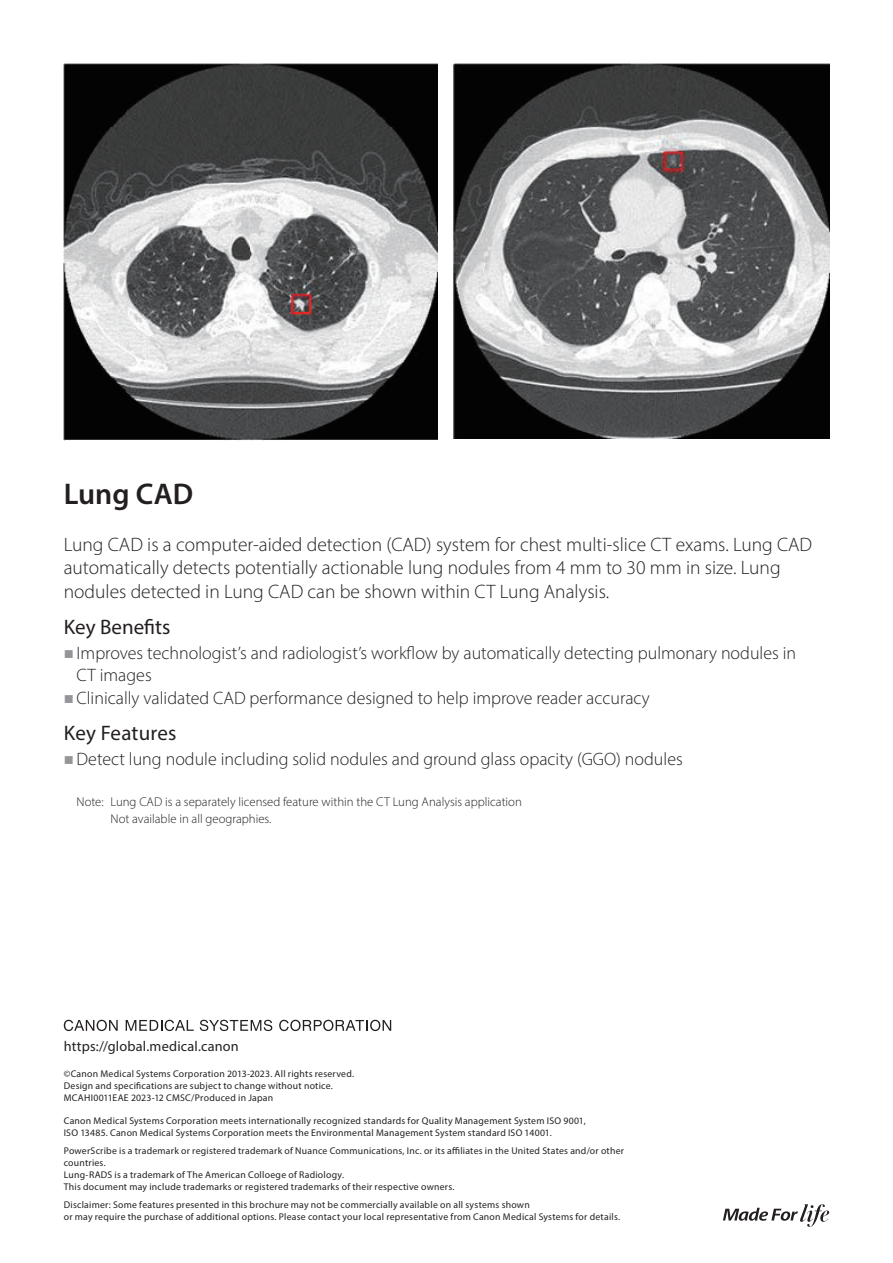
<style>
.page{position:relative;width:893px;height:1263px;background:#fff}
.page>*{position:absolute;margin:0;border:0;box-sizing:border-box;transform-origin:0 0}
.t1{font:600 30px "Myriad Pro";color:#231f20}
.t2{font:21px "Myriad Pro";color:#231f20}
.t3{font:300 19.5px/23.4px "Myriad Pro";color:#231f20}
.t4{font:300 18px/21.6px "Myriad Pro";color:#231f20}
.t5{font:14.25px "Myriad Pro";letter-spacing:.015em;color:#231f20}
.t6{font:300 12.75px/16.5px "Myriad Pro";color:#231f20}
.t7{font:9.75px/12px "Myriad Pro";letter-spacing:.025em;color:#231f20}
.s1{color:#939598}
</style>
<div class="page">
<svg style="left:723px;top:1204px;width:106px;height:23px"></svg>
<img style="left:64px;top:64px;width:374px;height:376px">
<img style="left:453px;top:64px;width:376px;height:375px">
<svg style="left:64px;top:1020px;width:54px;height:11px"></svg>
<svg style="left:126px;top:1020px;width:68px;height:11px"></svg>
<svg style="left:200px;top:1020px;width:72px;height:11px"></svg>
<svg style="left:279px;top:1020px;width:112px;height:11px"></svg>
<h1 class="t1" style="left:64px;top:475px;width:131px">Lung CAD</h1>
<p class="t3" style="left:64px;top:532px;width:750px">Lung CAD is a computer-aided detection (CAD) system for chest multi-slice CT exams. Lung CAD automatically detects potentially actionable lung nodules from 4 mm to 30 mm in size. Lung nodules detected in Lung CAD can be shown within CT Lung Analysis.</p>
<h2 class="t2" style="left:64px;top:613px;width:108px">Key Benefits</h2>
<h3 class="t4" style="left:77px;top:642px;width:721px;text-indent:-13px"><span class="s1">■</span> Improves technologist’s and radiologist’s workflow by automatically detecting pulmonary nodules in<br>CT images</h3>
<h3 class="t4" style="left:64px;top:687px;width:587px"><span class="s1">■</span> Clinically validated CAD performance designed to help improve reader accuracy</h3>
<h2 class="t2" style="left:64px;top:720px;width:114px">Key Features</h2>
<h3 class="t4" style="left:64px;top:748px;width:620px"><span class="s1">■</span> Detect lung nodule including solid nodules and ground glass opacity (GGO) nodules</h3>
<h3 class="t6" style="left:111px;top:793px;width:413px;text-indent:-34px">Note: Lung CAD is a separately licensed feature within the CT Lung Analysis application<br>Not available in all geographies.</h3>
<h3 class="t5" style="left:64px;top:1037px;width:177px">https://global.medical.canon</h3>
<p class="t7" style="left:64px;top:1067px;width:292px">©Canon Medical Systems Corporation 2013-2023. All rights reserved.<br>Design and specifications are subject to change without notice.<br>MCAHI0011EAE 2023-12 CMSC/Produced in Japan</p>
<p class="t7" style="left:64px;top:1114px;width:523px">Canon Medical Systems Corporation meets internationally recognized standards for Quality Management System ISO 9001,<br>ISO 13485. Canon Medical Systems Corporation meets the Environmental Management System standard ISO 14001.</p>
<p class="t7" style="left:64px;top:1144px;width:562px">PowerScribe is a trademark or registered trademark of Nuance Communications, Inc. or its affiliates in the United States and/or other countries.<br>Lung-RADS is a trademark of The American Colloege of Radiology.<br>This document may include trademarks or registered trademarks of their respective owners.</p>
<p class="t7" style="left:64px;top:1199px;width:558px">Disclaimer: Some features presented in this brochure may not be commercially available on all systems shown<br>or may require the purchase of additional options. Please contact your local representative from Canon Medical Systems for details.</p>
</div>
